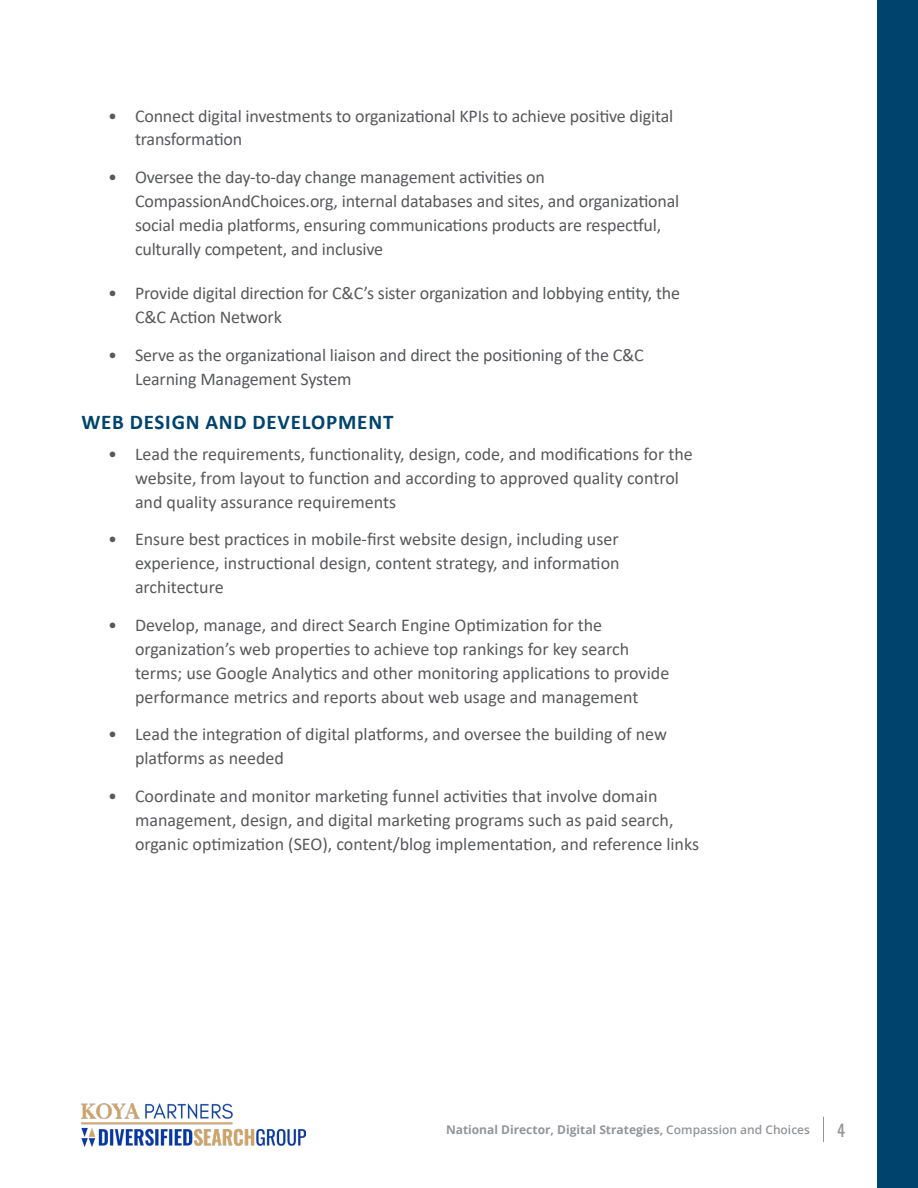
<style>
.page{position:relative;width:918px;height:1188px;background:#fff}
.page>*{position:absolute;margin:0;border:0;box-sizing:border-box;transform-origin:0 0}
.t1{font:700 21px "Calibri";letter-spacing:.04em;color:#00446d}
.t2{font:18px/24px "Calibri";letter-spacing:-.01em;color:#58595b}
.t3{font:16.5px "Oswald";color:#939598}
.t4{font:700 12px "Open Sans";color:#939598}
.s1{font-weight:600}
</style>
<div class="page">
<img style="left:81px;top:1104px;width:225px;height:42px">
<svg style="left:823px;top:1117px;width:1px;height:25px"></svg>
<div style="left:878px;top:0;width:40px;height:1188px;background:#00446d"></div>
<p class="t2" style="left:135px;top:103px;width:540px;text-indent:-27px">• Connect digital investments to organizational KPIs to achieve positive digital transformation</p>
<p class="t2" style="left:135px;top:165px;width:546px;text-indent:-27px">• Oversee the day-to-day change management activities on CompassionAndChoices.org, internal databases and sites, and organizational social media platforms, ensuring communications products are respectful, culturally competent, and inclusive</p>
<p class="t2" style="left:135px;top:281px;width:547px;text-indent:-27px">• Provide digital direction for C&amp;C’s sister organization and lobbying entity, the<br>C&amp;C Action Network</p>
<p class="t2" style="left:135px;top:342px;width:510px;text-indent:-27px">• Serve as the organizational liaison and direct the positioning of the C&amp;C<br>Learning Management System</p>
<p class="t1" style="left:81px;top:407px;width:314px">WEB DESIGN AND DEVELOPMENT</p>
<p class="t2" style="left:135px;top:441px;width:559px;text-indent:-27px">• Lead the requirements, functionality, design, code, and modifications for the website, from layout to function and according to approved quality control and quality assurance requirements</p>
<p class="t2" style="left:135px;top:527px;width:486px;text-align:justify;text-indent:-27px">• Ensure best practices in mobile-first website design, including user experience, instructional design, content strategy, and information architecture</p>
<p class="t2" style="left:135px;top:612px;width:536px;text-indent:-27px">• Develop, manage, and direct Search Engine Optimization for the organization’s web properties to achieve top rankings for key search terms; use Google Analytics and other monitoring applications to provide performance metrics and reports about web usage and management</p>
<p class="t2" style="left:135px;top:722px;width:534px;text-indent:-27px">• Lead the integration of digital platforms, and oversee the building of new platforms as needed</p>
<p class="t2" style="left:135px;top:783px;width:566px;text-indent:-27px">• Coordinate and monitor marketing funnel activities that involve domain management, design, and digital marketing programs such as paid search, organic optimization (SEO), content/blog implementation, and reference links</p>
<p class="t4" style="left:446px;top:1121px;width:366px">National Director, Digital Strategies, <span class="s1">Compassion and Choices</span></p>
<p class="t3" style="left:837px;top:1115px;width:9px">4</p>
</div>
